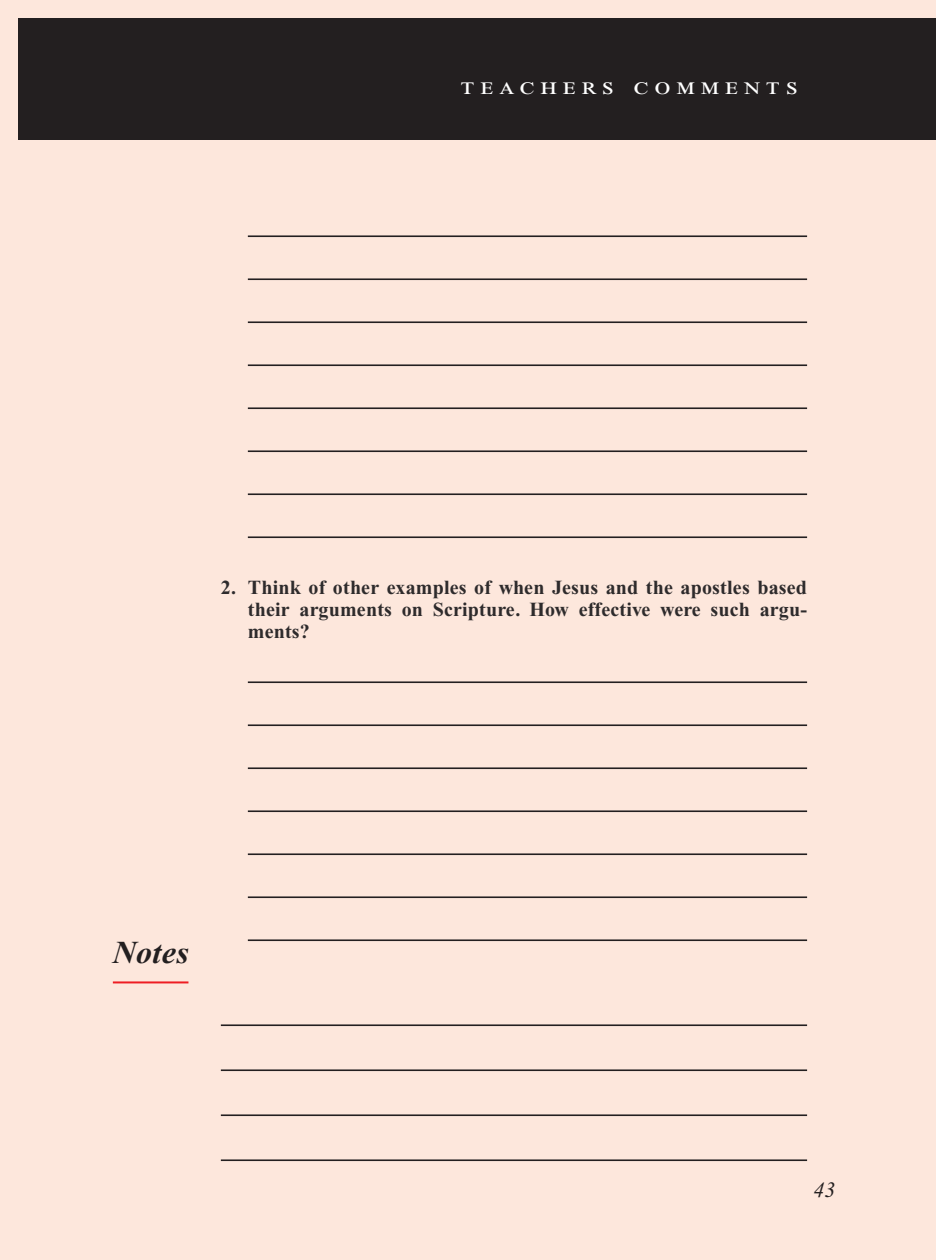
<style>
.page{position:relative;width:936px;height:1260px;background:#fde7dc}
.page>*{position:absolute;margin:0;border:0;box-sizing:border-box;transform-origin:0 0}
.t1{font:italic 700 32px "Times New Roman PS Std";letter-spacing:.01em;color:#231f20}
.t2{font:24px "Times New Roman PS Std";letter-spacing:.2em;color:#fff;scale:1.2 1}
.t3{font:italic 22px "Times New Roman PS Std";color:#231f20}
.t4{font:700 20px/22px "Times New Roman PS Std";letter-spacing:.01em;color:#2e2b2c;text-align:justify}
</style>
<div class="page">
<div style="left:18px;top:18px;width:918px;height:122px;background:#231f20"></div>
<hr style="left:248px;top:235px;width:559px;height:2px;background:#231f20">
<hr style="left:248px;top:278px;width:559px;height:2px;background:#231f20">
<hr style="left:248px;top:321px;width:559px;height:2px;background:#231f20">
<hr style="left:248px;top:364px;width:559px;height:2px;background:#231f20">
<hr style="left:248px;top:407px;width:559px;height:2px;background:#231f20">
<hr style="left:248px;top:450px;width:559px;height:2px;background:#231f20">
<hr style="left:248px;top:493px;width:559px;height:2px;background:#231f20">
<hr style="left:248px;top:536px;width:559px;height:2px;background:#231f20">
<hr style="left:248px;top:681px;width:559px;height:2px;background:#231f20">
<hr style="left:248px;top:724px;width:559px;height:2px;background:#231f20">
<hr style="left:248px;top:767px;width:559px;height:2px;background:#231f20">
<hr style="left:248px;top:810px;width:559px;height:2px;background:#231f20">
<hr style="left:248px;top:853px;width:559px;height:2px;background:#231f20">
<hr style="left:248px;top:896px;width:559px;height:2px;background:#231f20">
<hr style="left:248px;top:939px;width:559px;height:2px;background:#231f20">
<hr style="left:113px;top:981px;width:75px;height:2px;background:#ee1d23">
<hr style="left:221px;top:1024px;width:586px;height:2px;background:#231f20">
<hr style="left:221px;top:1069px;width:586px;height:2px;background:#231f20">
<hr style="left:221px;top:1114px;width:586px;height:2px;background:#231f20">
<hr style="left:221px;top:1159px;width:586px;height:2px;background:#231f20">
<p class="t2" style="left:461px;top:73px;width:283px">teachers comments</p>
<p class="t4" style="left:248px;top:577px;width:561px;text-indent:-27px">2. Think of other examples of when Jesus and the apostles based their arguments on Scripture. How effective were such argu&shy;ments?</p>
<h1 class="t1" style="left:113px;top:936px;width:77px">Notes</h1>
<p class="t3" style="left:813px;top:1178px;width:23px">43</p>
</div>
